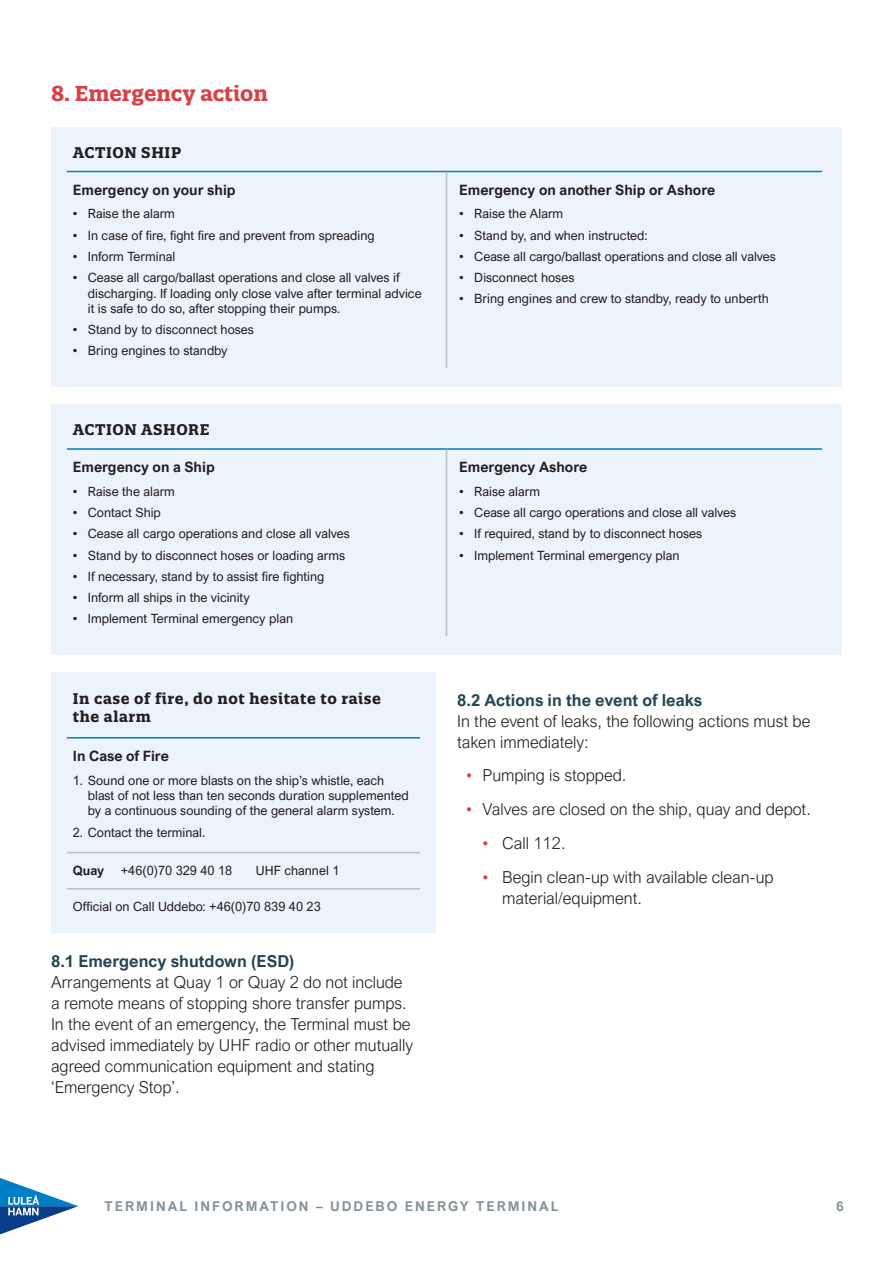
<style>
.page{position:relative;width:893px;height:1263px;background:#fff}
.page>*{position:absolute;margin:0;border:0;box-sizing:border-box;transform-origin:0 0}
.Rubrik{font:700 21px "Quatro Slab";color:#db3f45}
.Bröd{font:300 16.5px/21px "Arial Nova";color:#231f20}
.Mellanrubbe{font:700 16.5px "Arial Nova";color:#234554}
.t1{font:700 15px/18px "Quatro Slab";letter-spacing:.04em;color:#231f20}
.t2{font:700 14.25px "Arial Nova";color:#231f20}
.t3{font:700 13.5px "Arial Nova";letter-spacing:.15em;color:#82919c}
.t4{font:12.75px/15.3px "Arial Nova";color:#231f20}
.t5{font:700 12.75px "Arial Nova";color:#231f20}
.s1{color:#db3f45}
</style>
<div class="page">
<div style="left:51px;top:127px;width:791px;height:259px;background:#edf3fa"></div>
<hr style="left:67px;top:171px;width:379px;height:1px;background:#007ec5">
<hr style="left:446px;top:171px;width:376px;height:1px;background:#007ec5">
<hr style="left:446px;top:172px;width:1px;height:196px;background:#b6c1c7">
<div style="left:51px;top:404px;width:791px;height:251px;background:#edf3fa"></div>
<hr style="left:67px;top:448px;width:379px;height:2px;background:#007ec5">
<hr style="left:446px;top:448px;width:376px;height:2px;background:#007ec5">
<hr style="left:446px;top:450px;width:1px;height:186px;background:#b6c1c7">
<div style="left:51px;top:673px;width:385px;height:260px;background:#edf3fa"></div>
<hr style="left:67px;top:737px;width:353px;height:1px;background:#007ec5">
<hr style="left:67px;top:852px;width:353px;height:1px;background:#b6c1c7">
<hr style="left:67px;top:888px;width:353px;height:1px;background:#b6c1c7">
<svg style="left:0;top:1178px;width:78px;height:56px"></svg>
<p class="Rubrik" style="left:51px;top:80px;width:218px">8. Emergency action</p>
<p class="t1" style="left:73px;top:143px;width:110px">ACTION SHIP</p>
<p class="t2" style="left:73px;top:181px;width:164px">Emergency on your ship</p>
<p class="t4" style="left:73px;top:206px;width:104px">• Raise the alarm</p>
<p class="t4" style="left:73px;top:228px;width:303px">• In case of fire, fight fire and prevent from spreading</p>
<p class="t4" style="left:73px;top:249px;width:104px">• Inform Terminal</p>
<p class="t4" style="left:88px;top:270px;width:335px;text-indent:-15px">• Cease all cargo/ballast operations and close all valves if discharging. If loading only close valve after terminal advice it is safe to do so, after stopping their pumps.</p>
<p class="t4" style="left:73px;top:322px;width:183px">• Stand by to disconnect hoses</p>
<p class="t4" style="left:73px;top:343px;width:156px">• Bring engines to standby</p>
<p class="t1" style="left:73px;top:421px;width:138px">ACTION ASHORE</p>
<p class="t2" style="left:73px;top:459px;width:143px">Emergency on a Ship</p>
<p class="t4" style="left:73px;top:484px;width:104px">• Raise the alarm</p>
<p class="t4" style="left:73px;top:505px;width:90px">• Contact Ship</p>
<p class="t4" style="left:73px;top:526px;width:279px">• Cease all cargo operations and close all valves</p>
<p class="t4" style="left:73px;top:547px;width:274px">• Stand by to disconnect hoses or loading arms</p>
<p class="t4" style="left:73px;top:569px;width:253px">• If necessary, stand by to assist fire fighting</p>
<p class="t4" style="left:73px;top:590px;width:178px">• Inform all ships in the vicinity</p>
<p class="t4" style="left:73px;top:611px;width:222px">• Implement Terminal emergency plan</p>
<p class="t1" style="left:73px;top:689px;width:310px">In case of fire, do not hesitate to raise the alarm</p>
<p class="t2" style="left:73px;top:747px;width:98px">In Case of Fire</p>
<p class="t4" style="left:88px;top:772px;width:322px;text-indent:-15px">1. Sound one or more blasts on the ship’s whistle, each blast of not less than ten seconds duration supplemented by a continuous sounding of the general alarm system.</p>
<p class="t4" style="left:73px;top:824px;width:134px">2. Contact the terminal.</p>
<p class="t5" style="left:73px;top:863px;width:33px">Quay</p>
<p class="t4" style="left:121px;top:862px;width:113px">+46(0)70 329 40 18</p>
<p class="t4" style="left:256px;top:862px;width:85px">UHF channel 1</p>
<p class="t4" style="left:73px;top:899px;width:249px">Official on Call Uddebo: +46(0)70 839 40 23</p>
<p class="Mellanrubbe" style="left:51px;top:951px;width:245px">8.1 Emergency shutdown (ESD)</p>
<p class="Bröd" style="left:51px;top:971px;width:364px">Arrangements at Quay 1 or Quay 2 do not include a remote means of stopping shore transfer pumps.<br>In the event of an emergency, the Terminal must be advised immediately by UHF radio or other mutually agreed communication equipment and stating ‘Emergency Stop’.</p>
<p class="t2" style="left:459px;top:181px;width:258px">Emergency on another Ship or Ashore</p>
<p class="t4" style="left:459px;top:206px;width:106px">• Raise the Alarm</p>
<p class="t4" style="left:459px;top:228px;width:190px">• Stand by, and when instructed:</p>
<p class="t4" style="left:459px;top:249px;width:318px">• Cease all cargo/ballast operations and close all valves</p>
<p class="t4" style="left:459px;top:270px;width:117px">• Disconnect hoses</p>
<p class="t4" style="left:459px;top:291px;width:311px">• Bring engines and crew to standby, ready to unberth</p>
<p class="t2" style="left:459px;top:459px;width:130px">Emergency Ashore</p>
<p class="t4" style="left:459px;top:484px;width:82px">• Raise alarm</p>
<p class="t4" style="left:459px;top:505px;width:279px">• Cease all cargo operations and close all valves</p>
<p class="t4" style="left:459px;top:526px;width:245px">• If required, stand by to disconnect hoses</p>
<p class="t4" style="left:459px;top:547px;width:222px">• Implement Terminal emergency plan</p>
<p class="Mellanrubbe" style="left:457px;top:690px;width:247px">8.2 Actions in the event of leaks</p>
<p class="Bröd" style="left:457px;top:710px;width:355px">In the event of leaks, the following actions must be taken immediately:</p>
<p class="Bröd" style="left:466px;top:765px;width:162px"><span class="s1">•</span> Pumping is stopped.</p>
<p class="Bröd" style="left:466px;top:799px;width:346px"><span class="s1">•</span> Valves are closed on the ship, quay and depot.</p>
<p class="Bröd" style="left:483px;top:833px;width:84px"><span class="s1">•</span> Call 112.</p>
<p class="Bröd" style="left:502px;top:866px;width:273px;text-indent:-20px"><span class="s1">•</span> Begin clean-up with available clean-up material/equipment.</p>
<p class="t3" style="left:105px;top:1198px;width:455px">TERMINAL INFORMATION – UDDEBO ENERGY TERMINAL</p>
<p class="t3" style="left:836px;top:1198px;width:9px">6</p>
</div>
